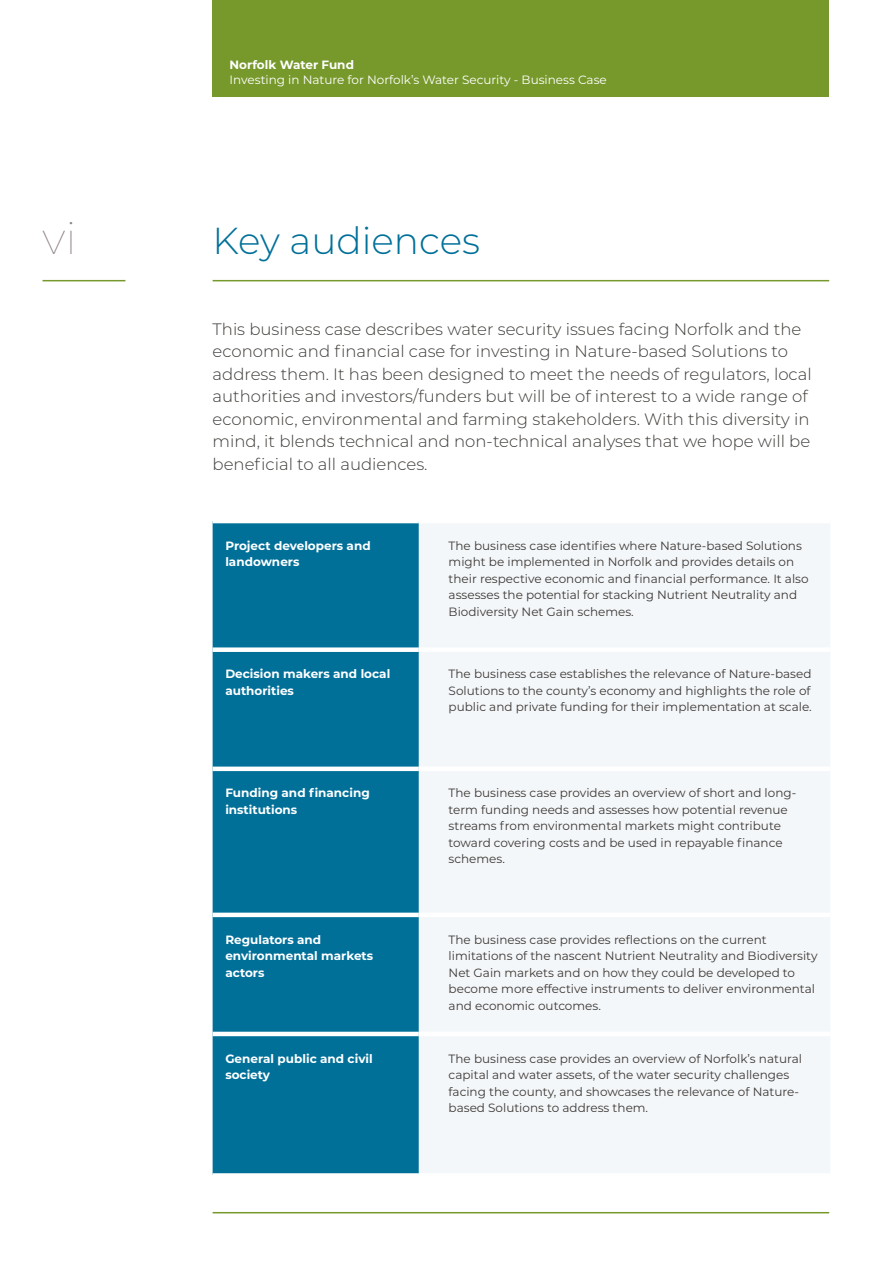
<style>
.page{position:relative;width:893px;height:1263px;background:#fff}
.page>*{position:absolute;margin:0;border:0;box-sizing:border-box;transform-origin:0 0}
.t1{font:100 45px "Montserrat";color:#8a7d86}
.t2{font:300 37.5px "Montserrat";color:#007099}
.t3{font:300 16.5px/22.5px "Montserrat";color:#3d3935}
.t4{font:12px/16.5px "Montserrat";color:#3d3935}
.t5{font:700 12px/16.5px "Montserrat";color:#fff}
.t6{font:12px "Montserrat";color:#fff}
</style>
<div class="page">
<div style="left:213px;top:0;width:616px;height:96px;background:#77992c"></div>
<hr style="left:213px;top:280px;width:616px;height:1px;background:#77992c">
<hr style="left:213px;top:1212px;width:616px;height:1px;background:#77992c">
<hr style="left:43px;top:280px;width:82px;height:1px;background:#77992c">
<div style="left:213px;top:523px;width:206px;height:650px;background:#007099"></div>
<div style="left:419px;top:524px;width:411px;height:649px;background:#f4f7fa"></div>
<div style="left:213px;top:647px;width:206px;height:5px;background:#fff"></div>
<div style="left:419px;top:647px;width:411px;height:5px;background:#fff"></div>
<div style="left:213px;top:766px;width:206px;height:5px;background:#fff"></div>
<div style="left:419px;top:766px;width:411px;height:5px;background:#fff"></div>
<hr style="left:213px;top:1032px;width:206px;height:4px;background:#fff">
<hr style="left:419px;top:1032px;width:411px;height:4px;background:#fff">
<hr style="left:213px;top:913px;width:206px;height:4px;background:#fff">
<hr style="left:419px;top:913px;width:411px;height:4px;background:#fff">
<p class="t5" style="left:230px;top:56px;width:126px">Norfolk Water Fund</p>
<p class="t6" style="left:230px;top:71px;width:379px">Investing in Nature for Norfolk’s Water Security - Business Case</p>
<h1 class="t1" style="left:43px;top:208px;width:36px">vi</h1>
<h2 class="t2" style="left:213px;top:216px;width:269px">Key audiences</h2>
<p class="t3" style="left:213px;top:317px;width:601px">This business case describes water security issues facing Norfolk and the economic and financial case for investing in Nature-based Solutions to address them. It has been designed to meet the needs of regulators, local authorities and investors/funders but will be of interest to a wide range of economic, environmental and farming stakeholders. With this diversity in mind, it blends technical and non-technical analyses that we hope will be beneficial to all audiences.</p>
<p class="t5" style="left:225px;top:537px;width:147px">Project developers and landowners</p>
<p class="t4" style="left:449px;top:537px;width:362px">The business case identifies where Nature-based Solutions might be implemented in Norfolk and provides details on their respective economic and financial performance. It also assesses the potential for stacking Nutrient Neutrality and Biodiversity Net Gain schemes.</p>
<p class="t5" style="left:225px;top:665px;width:166px">Decision makers and local authorities</p>
<p class="t4" style="left:449px;top:665px;width:365px;text-align:justify">The business case establishes the relevance of Nature-based Solutions to the county’s economy and highlights the role of public and private funding for their implementation at scale.</p>
<p class="t5" style="left:225px;top:784px;width:146px">Funding and financing institutions</p>
<p class="t4" style="left:449px;top:784px;width:349px">The business case provides an overview of short and long&shy;term funding needs and assesses how potential revenue streams from environmental markets might contribute toward covering costs and be used in repayable finance schemes.</p>
<p class="t5" style="left:225px;top:930px;width:149px">Regulators and environmental markets actors</p>
<p class="t4" style="left:449px;top:930px;width:370px">The business case provides reflections on the current limitations of the nascent Nutrient Neutrality and Biodiversity Net Gain markets and on how they could be developed to become more effective instruments to deliver environmental and economic outcomes.</p>
<p class="t5" style="left:225px;top:1049px;width:149px">General public and civil society</p>
<p class="t4" style="left:449px;top:1050px;width:355px">The business case provides an overview of Norfolk’s natural capital and water assets, of the water security challenges facing the county, and showcases the relevance of Nature&shy;based Solutions to address them.</p>
</div>
